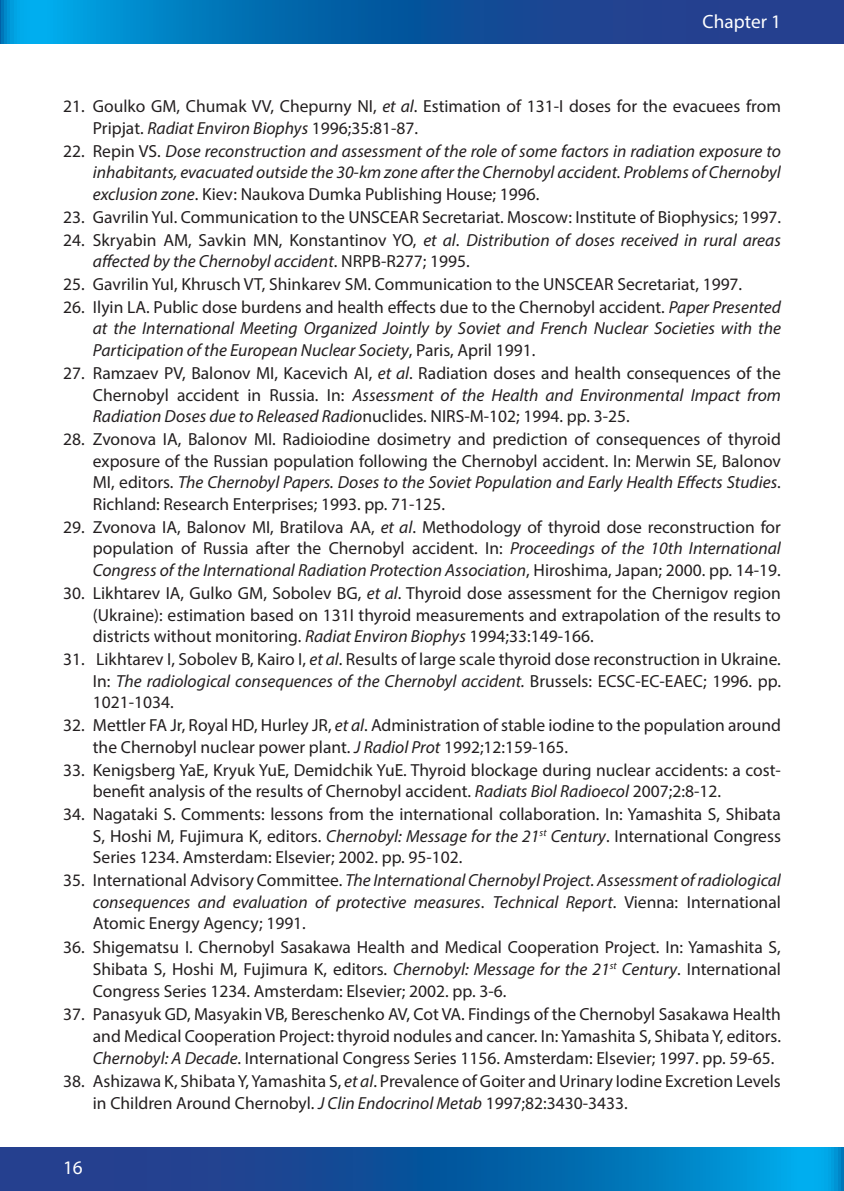
<style>
.page{position:relative;width:844px;height:1191px;background:#fff}
.page>*{position:absolute;margin:0;border:0;box-sizing:border-box;transform-origin:0 0}
.t1{font:19.25px "Myriad Pro";color:#fff}
.t2{font:17.5px/21.7px "Myriad Pro";color:#231f20;text-align:justify}
.t3{font:italic 17.5px/21.7px "Myriad Pro";color:#231f20;text-align:justify}
.s1{font-style:italic}
.s2{font-style:normal}
</style>
<div class="page">
<svg style="left:0;top:1147px;width:843px;height:44px;background:#0e60a8"></svg>
<svg style="left:0;top:0;width:843px;height:44px;background:#0e60a8"></svg>
<p class="t1" style="left:702px;top:10px;width:80px">Chapter 1</p>
<p class="t2" style="left:93px;top:95px;width:689px;text-indent:-30px">21. Goulko GM, Chumak VV, Chepurny NI, <span class="s1">et al</span>. Estimation of 131-I doses for the evacuees from<br>Pripjat. <span class="s1">Radiat Environ Biophys</span> 1996;35:81-87.</p>
<p class="t3" style="left:93px;top:140px;width:689px;text-indent:-30px"><span class="s2">22. Repin VS.</span> Dose reconstruction and assessment of the role of some factors in radiation exposure to inhabitants, evacuated outside the 30-km zone after the Chernobyl accident. Problems of Chernobyl exclusion zone<span class="s2">. Kiev: Naukova Dumka Publishing House; 1996.</span></p>
<p class="t2" style="left:63px;top:206px;width:719px">23. Gavrilin YuI. Communication to the UNSCEAR Secretariat. Moscow: Institute of Biophysics; 1997.</p>
<p class="t3" style="left:93px;top:229px;width:689px;text-indent:-30px"><span class="s2">24. Skryabin AM, Savkin MN, Konstantinov YO,</span> et al<span class="s2">.</span> Distribution of doses received in rural areas affected by the Chernobyl accident<span class="s2">. NRPB-R277; 1995.</span></p>
<p class="t2" style="left:63px;top:273px;width:680px">25. Gavrilin YuI, Khrusch VT, Shinkarev SM. Communication to the UNSCEAR Secretariat, 1997.</p>
<p class="t3" style="left:93px;top:296px;width:689px;text-indent:-30px"><span class="s2">26. Ilyin LA. Public dose burdens and health effects due to the Chernobyl accident.</span> Paper Presented at the International Meeting Organized Jointly by Soviet and French Nuclear Societies with the Participation of the European Nuclear Society<span class="s2">, Paris, April 1991.</span></p>
<p class="t2" style="left:93px;top:362px;width:689px;text-indent:-30px">27. Ramzaev PV, Balonov MI, Kacevich AI, <span class="s1">et al</span>. Radiation doses and health consequences of the Chernobyl accident in Russia. In: <span class="s1">Assessment of the Health and Environmental Impact from Radiation Doses due to Released Radio</span>nuclides. NIRS-M-102; 1994. pp. 3-25.</p>
<p class="t2" style="left:93px;top:428px;width:689px;text-indent:-30px">28. Zvonova IA, Balonov MI. Radioiodine dosimetry and prediction of consequences of thyroid exposure of the Russian population following the Chernobyl accident. In: Merwin SE, Balonov MI, editors. <span class="s1">The Chernobyl Papers. Doses to the Soviet Population and Early Health Effects Studies</span>.<br>Richland: Research Enterprises; 1993. pp. 71-125.</p>
<p class="t2" style="left:93px;top:516px;width:689px;text-indent:-30px">29. Zvonova IA, Balonov MI, Bratilova AA, <span class="s1">et al</span>. Methodology of thyroid dose reconstruction for population of Russia after the Chernobyl accident. In: <span class="s1">Proceedings of the 10th International Congress of the International Radiation Protection Association</span>, Hiroshima, Japan; 2000. pp. 14-19.</p>
<p class="t2" style="left:93px;top:582px;width:689px;text-indent:-30px">30. Likhtarev IA, Gulko GM, Sobolev BG, <span class="s1">et al</span>. Thyroid dose assessment for the Chernigov region (Ukraine): estimation based on 131I thyroid measurements and extrapolation of the results to districts without monitoring. <span class="s1">Radiat Environ Biophys</span> 1994;33:149-166.</p>
<p class="t2" style="left:93px;top:648px;width:689px;text-indent:-30px">31. Likhtarev I, Sobolev B, Kairo I, <span class="s1">et al</span>. Results of large scale thyroid dose reconstruction in Ukraine.<br>In: <span class="s1">The radiological consequences of the Chernobyl accident.</span> Brussels: ECSC-EC-EAEC; 1996. pp.<br>1021-1034.</p>
<p class="t2" style="left:93px;top:714px;width:689px;text-indent:-30px">32. Mettler FA Jr, Royal HD, Hurley JR, <span class="s1">et al</span>. Administration of stable iodine to the population around the Chernobyl nuclear power plant. <span class="s1">J Radiol Prot</span> 1992;12:159-165.</p>
<p class="t2" style="left:93px;top:758px;width:689px;text-indent:-30px">33. Kenigsberg YaE, Kryuk YuE, Demidchik YuE. Thyroid blockage during nuclear accidents: a cost&shy;benefit analysis of the results of Chernobyl accident. <span class="s1">Radiats Biol Radioecol</span> 2007;2:8-12.</p>
<p class="t2" style="left:93px;top:803px;width:689px;text-indent:-30px">34. Nagataki S. Comments: lessons from the international collaboration. In: Yamashita S, Shibata S, Hoshi M, Fujimura K, editors. <span class="s1">Chernobyl: Message for the 21</span><sup>st</sup> <span class="s1">Century</span>. International Congress Series 1234. Amsterdam: Elsevier; 2002. pp. 95-102.</p>
<p class="t3" style="left:93px;top:869px;width:689px;text-indent:-30px"><span class="s2">35. International Advisory Committee.</span> The International Chernobyl Project. Assessment of radiological consequences and evaluation of protective measures<span class="s2">.</span> Technical Report<span class="s2">. Vienna: International Atomic Energy Agency; 1991.</span></p>
<p class="t2" style="left:93px;top:936px;width:689px;text-indent:-30px">36. Shigematsu I. Chernobyl Sasakawa Health and Medical Cooperation Project. In: Yamashita S, Shibata S, Hoshi M, Fujimura K, editors. <span class="s1">Chernobyl: Message for the 21</span><sup>st</sup> <span class="s1">Century</span>. International Congress Series 1234. Amsterdam: Elsevier; 2002. pp. 3-6.</p>
<p class="t2" style="left:93px;top:1003px;width:689px;text-indent:-30px">37. Panasyuk GD, Masyakin VB, Bereschenko AV, Cot VA. Findings of the Chernobyl Sasakawa Health and Medical Cooperation Project: thyroid nodules and cancer. In: Yamashita S, Shibata Y, editors.<br><span class="s1">Chernobyl: A Decade</span>. International Congress Series 1156. Amsterdam: Elsevier; 1997. pp. 59-65.</p>
<p class="t2" style="left:93px;top:1070px;width:689px;text-indent:-30px">38. Ashizawa K, Shibata Y, Yamashita S, <span class="s1">et al</span>. Prevalence of Goiter and Urinary Iodine Excretion Levels in Children Around Chernobyl. <span class="s1">J Clin Endocrinol Metab</span> 1997;82:3430-3433.</p>
<p class="t1" style="left:63px;top:1155px;width:21px">16</p>
</div>
